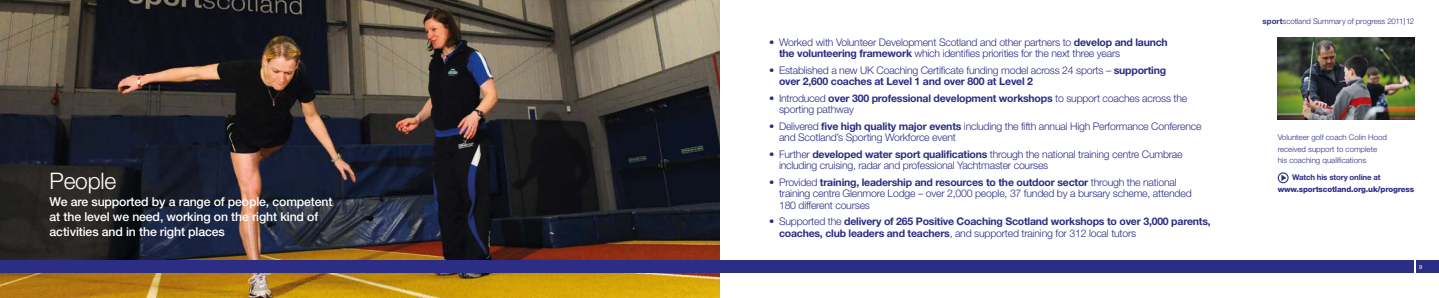
<style>
.page{position:relative;width:1439px;height:298px;background:#fff}
.page>*{position:absolute;margin:0;border:0;box-sizing:border-box;transform-origin:0 0}
.t1{font:300 22.75px "Helvetica Neue";letter-spacing:-.01em;color:#fff}
.t2{font:500 12.25px/14.9px "Helvetica Neue";letter-spacing:-.01em;color:#fff}
.t3{font:300 10.5px/11.8px "Helvetica Neue";letter-spacing:-.02em;color:#2c2d84}
.t4{font:700 10.5px/11.8px "Helvetica Neue";letter-spacing:-.02em;color:#2c2d84}
.t5{font:300 7.88px/11.4px "Helvetica Neue";color:#2c2d84}
.t6{font:800 7.88px "Helvetica Neue";letter-spacing:-.02em;color:#2c2d84}
.t7{font:700 7.88px "Helvetica Neue";letter-spacing:-.02em;color:#2c2d84}
.t8{font:5.69px "Helvetica Neue";color:#fff}
.s1{font-weight:700}
.s2{font-weight:300}
.s3{font-size:9.62px}
</style>
<div class="page">
<img style="left:0;top:0;width:719px;height:298px">
<img style="left:1277px;top:37px;width:137px;height:82px">
<svg style="left:1281px;top:174px;width:5px;height:7px"></svg>
<div style="left:1277px;top:172px;width:11px;height:11px;border:1px solid #2c2d84;border-radius:50%"></div>
<div style="left:0;top:260px;width:719px;height:13px;background:#2c2d84"></div>
<div style="left:1416px;top:260px;width:23px;height:13px;background:#2c2d84"></div>
<div style="left:719px;top:260px;width:695px;height:13px;background:#2c2d84"></div>
<h1 class="t1" style="left:50px;top:167px;width:68px">People</h1>
<p class="t2" style="left:50px;top:194px;width:284px">We are supported by a range of people, competent at the level we need, working on the right kind of activities and in the right places</p>
<p class="t3" style="left:779px;top:36px;width:390px;text-indent:-10px">• Worked with Volunteer Development Scotland and other partners to <span class="s1">develop and launch the volunteering framework</span> which identifies priorities for the next three years</p>
<p class="t3" style="left:779px;top:64px;width:389px;text-indent:-10px">• Established a new UK Coaching Certificate funding model across 24 sports – <span class="s1">supporting over 2,600 coaches at Level 1 and over 800 at Level 2</span></p>
<p class="t3" style="left:779px;top:92px;width:410px;text-indent:-10px">• Introduced <span class="s1">over 300 professional development workshops</span> to support coaches across the sporting pathway</p>
<p class="t3" style="left:779px;top:119px;width:424px;text-indent:-10px">• Delivered <span class="s1">five high quality major events</span> including the fifth annual High Performance Conference and Scotland’s Sporting Workforce event</p>
<p class="t3" style="left:779px;top:147px;width:405px;text-indent:-10px">• Further <span class="s1">developed water sport qualifications</span> through the national training centre Cumbrae including cruising, radar and professional Yachtmaster courses</p>
<p class="t3" style="left:779px;top:175px;width:414px;text-indent:-10px">• Provided <span class="s1">training, leadership and resources to the outdoor sector</span> through the national training centre Glenmore Lodge – over 2,000 people, 37 funded by a bursary scheme, attended<br>180 different courses</p>
<p class="t4" style="left:779px;top:215px;width:433px;text-indent:-10px"><span class="s2">• Supported the</span> delivery of 265 Positive Coaching Scotland workshops to over 3,000 parents, coaches, club leaders and teachers<span class="s2">, and supported training for 312 local tutors</span></p>
<p class="t5" style="left:1262px;top:15px;width:153px"><span class="s1">sport</span>scotland Summary of progress 2011<span class="s3">|</span>12</p>
<p class="t5" style="left:1277px;top:131px;width:111px">Volunteer golf coach Colin Hood received support to complete his coaching qualifications</p>
<p class="t7" style="left:1292px;top:173px;width:90px">Watch his story online at</p>
<p class="t6" style="left:1277px;top:184px;width:138px">www.sportscotland.org.uk/progress</p>
<p class="t8" style="left:1419px;top:263px;width:5px">9</p>
</div>
